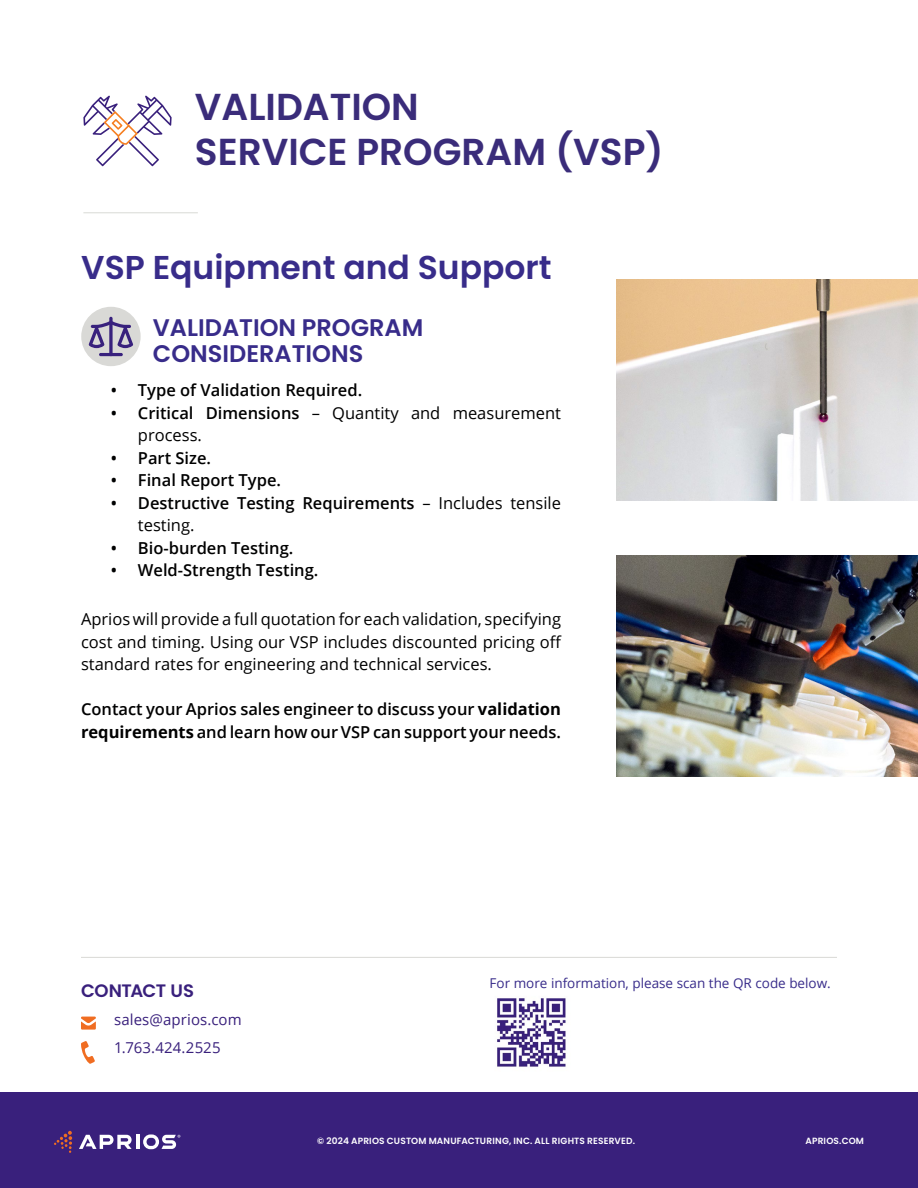
<style>
.page{position:relative;width:918px;height:1188px;background:#fff}
.page>*{position:absolute;margin:0;border:0;box-sizing:border-box;transform-origin:0 0}
.t1{font:600 37.5px/45px "Poppins";color:#3a2c7a}
.t2{font:600 33px "Poppins";color:#382c8a}
.t3{font:600 24px/25.5px "Poppins";color:#382c8a}
.t4{font:600 18px "Poppins";letter-spacing:-.015em;color:#39207c}
.t5{font:600 16.5px/22.5px "Open Sans";color:#000101}
.t6{font:16.5px/22.5px "Open Sans";color:#000101}
.t7{font:15px/27.2px "Open Sans";letter-spacing:.005em;color:#39207c}
.t8{font:13.5px "Open Sans";color:#382c8a}
.t9{font:600 9px "Poppins";letter-spacing:.02em;color:#fff}
.s1{font-weight:600}
.s2{font-weight:400}
.s3{font-weight:700}
</style>
<div class="page">
<div style="left:0;top:1092px;width:918px;height:96px;background:#39207c"></div>
<hr style="left:81px;top:957px;width:756px;height:1px;background:#d9d9d6">
<svg style="left:81px;top:1041px;width:14px;height:23px"></svg>
<svg style="left:81px;top:1017px;width:15px;height:13px"></svg>
<img style="left:497px;top:998px;width:69px;height:69px">
<div style="left:81px;top:307px;width:60px;height:59px;background:#d9d9d6;border-radius:50%"></div>
<hr style="left:83px;top:212px;width:115px;height:1px;background:#d9dad5">
<hr style="left:99px;top:353px;width:24px;height:3px;background:#38217d;border-radius:2px">
<svg style="left:109px;top:317px;width:4px;height:39px"></svg>
<svg style="left:89px;top:321px;width:44px;height:27px"></svg>
<svg style="left:83px;top:96px;width:89px;height:70px"></svg>
<img style="left:616px;top:280px;width:302px;height:221px">
<img style="left:616px;top:555px;width:302px;height:221px">
<hr style="left:136px;top:1135px;width:3px;height:14px;background:#fff">
<svg style="left:79px;top:1135px;width:53px;height:14px"></svg>
<svg style="left:54px;top:1131px;width:18px;height:22px"></svg>
<svg style="left:143px;top:1134px;width:37px;height:15px"></svg>
<h1 class="t1" style="left:195px;top:85px;width:470px">VALIDATION<br>SERVICE PROGRAM (VSP)</h1>
<h2 class="t2" style="left:81px;top:249px;width:472px">VSP Equipment and Support</h2>
<h3 class="t3" style="left:153px;top:315px;width:272px">VALIDATION PROGRAM<br>CONSIDERATIONS</h3>
<p class="t5" style="left:111px;top:379px;width:253px">• Type of Validation Required.</p>
<p class="t6" style="left:138px;top:401px;width:425px;text-indent:-27px"><span class="s1">• Critical Dimensions</span> – Quantity and measurement process.</p>
<p class="t5" style="left:111px;top:446px;width:102px">• Part Size.</p>
<p class="t5" style="left:111px;top:469px;width:172px">• Final Report Type.</p>
<p class="t5" style="left:138px;top:491px;width:425px;text-indent:-27px">• Destructive Testing Requirements <span class="s2">– Includes tensile testing.</span></p>
<p class="t5" style="left:111px;top:536px;width:184px">• Bio-burden Testing.</p>
<p class="t5" style="left:111px;top:559px;width:209px">• Weld-Strength Testing.</p>
<p class="t6" style="left:81px;top:608px;width:482px;text-align:justify">Aprios will provide a full quotation for each validation, specifying cost and timing. Using our VSP includes discounted pricing off standard rates for engineering and technical services.</p>
<p class="t5" style="left:81px;top:698px;width:482px">Contact your Aprios sales engineer to discuss your <span class="s3">validation requirements</span> and learn how our VSP can support your needs.</p>
<p class="t4" style="left:81px;top:980px;width:115px">CONTACT US</p>
<p class="t7" style="left:114px;top:1006px;width:129px">sales@aprios.com<br>1.763.424.2525</p>
<p class="t8" style="left:490px;top:974px;width:343px">For more information, please scan the QR code below.</p>
<p class="t9" style="left:317px;top:1136px;width:319px">© 2024 APRIOS CUSTOM MANUFACTURING, INC. ALL RIGHTS RESERVED.</p>
<p class="t9" style="left:806px;top:1136px;width:60px">APRIOS.COM</p>
</div>
